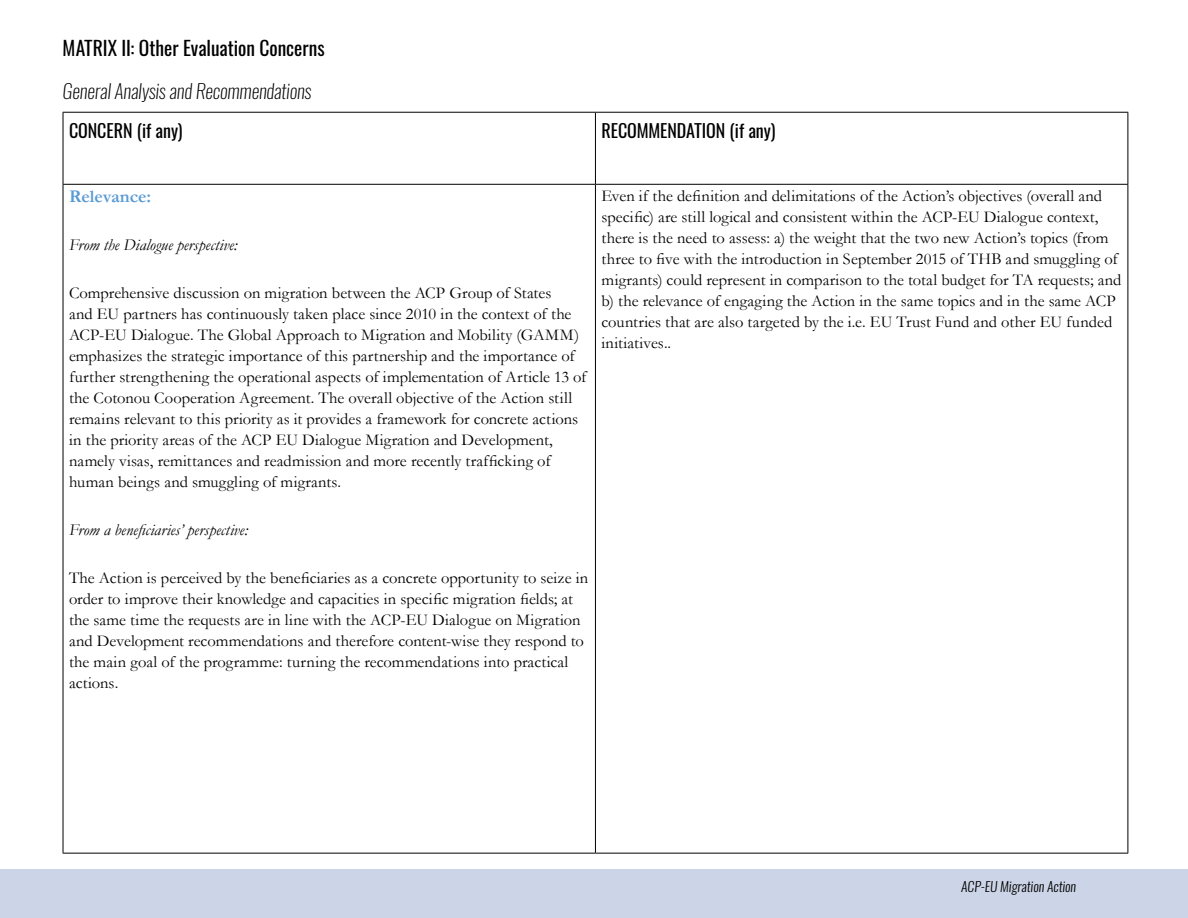
<style>
.page{position:relative;width:1188px;height:918px;background:#fff}
.page>*{position:absolute;margin:0;border:0;box-sizing:border-box;transform-origin:0 0}
.t1{font:italic 200 19.5px "Oswald";letter-spacing:-.005em;color:#000}
.t2{font:19.5px "Oswald";color:#000}
.t3{font:18px "Oswald";letter-spacing:-.005em;color:#000}
.t4{font:700 18px "Garamond";color:#5b9bd5}
.t5{font:16.5px/21px "Garamond";letter-spacing:.005em;color:#000}
.t6{font:italic 16.5px "Garamond";color:#000}
.t7{font:italic 300 13.5px "Oswald";color:#000}
</style>
<div class="page">
<div style="left:0;top:869px;width:1188px;height:49px;background:#ccd5e7"></div>
<hr style="left:63px;top:112px;width:532px;height:1px;background:#000">
<hr style="left:63px;top:113px;width:1px;height:71px;background:#000">
<hr style="left:595px;top:112px;width:533px;height:1px;background:#000">
<hr style="left:595px;top:113px;width:1px;height:71px;background:#000">
<hr style="left:1128px;top:113px;width:1px;height:71px;background:#000">
<hr style="left:63px;top:184px;width:532px;height:1px;background:#000">
<hr style="left:63px;top:185px;width:1px;height:668px;background:#000">
<hr style="left:595px;top:184px;width:533px;height:1px;background:#000">
<hr style="left:595px;top:185px;width:1px;height:668px;background:#000">
<hr style="left:1128px;top:185px;width:1px;height:668px;background:#000">
<hr style="left:63px;top:853px;width:532px;height:1px;background:#000">
<hr style="left:595px;top:853px;width:533px;height:1px;background:#000">
<p class="t2" style="left:63px;top:35px;width:264px">MATRIX II: Other Evaluation Concerns</p>
<p class="t1" style="left:63px;top:78px;width:250px">General Analysis and Recommendations</p>
<p class="t3" style="left:69px;top:118px;width:115px">CONCERN (if any)</p>
<p class="t3" style="left:601px;top:118px;width:175px">RECOMMENDATION (if any)</p>
<p class="t4" style="left:69px;top:184px;width:84px">Relevance:</p>
<p class="t6" style="left:69px;top:234px;width:170px">From the Dialogue perspective:</p>
<p class="t5" style="left:69px;top:282px;width:519px">Comprehensive discussion on migration between the ACP Group of States<br>and EU partners has continuously taken place since 2010 in the context of the ACP-EU Dialogue. The Global Approach to Migration and Mobility (GAMM) emphasizes the strategic importance of this partnership and the importance of further strengthening the operational aspects of implementation of Article 13 of the Cotonou Cooperation Agreement. The overall objective of the Action still remains relevant to this priority as it provides a framework for concrete actions in the priority areas of the ACP EU Dialogue Migration and Development, namely visas, remittances and readmission and more recently trafficking of human beings and smuggling of migrants.</p>
<p class="t6" style="left:69px;top:519px;width:180px">From a beneficiaries’ perspective:</p>
<p class="t5" style="left:69px;top:567px;width:521px">The Action is perceived by the beneficiaries as a concrete opportunity to seize in order to improve their knowledge and capacities in specific migration fields; at the same time the requests are in line with the ACP-EU Dialogue on Migration and Development recommendations and therefore content-wise they respond to the main goal of the programme: turning the recommendations into practical actions.</p>
<p class="t5" style="left:601px;top:185px;width:522px">Even if the definition and delimitations of the Action’s objectives (overall and specific) are still logical and consistent within the ACP-EU Dialogue context, there is the need to assess: a) the weight that the two new Action’s topics (from three to five with the introduction in September 2015 of THB and smuggling of migrants) could represent in comparison to the total budget for TA requests; and b) the relevance of engaging the Action in the same topics and in the same ACP countries that are also targeted by the i.e. EU Trust Fund and other EU funded initiatives..</p>
<p class="t7" style="left:961px;top:877px;width:116px">ACP-EU Migration Action</p>
</div>
